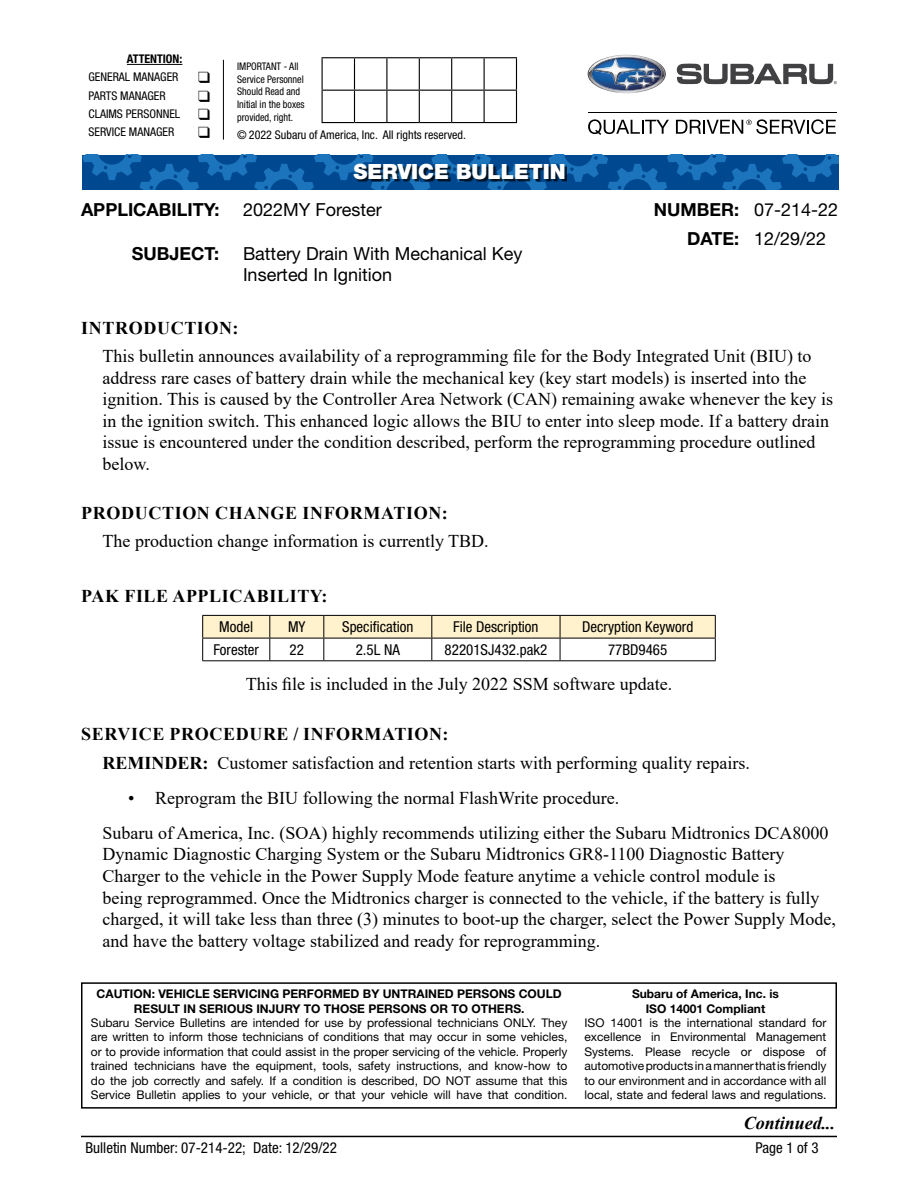
<style>
.page{position:relative;width:918px;height:1188px;background:#fff}
.page>*{position:absolute;margin:0;border:0;box-sizing:border-box;transform-origin:0 0}
.t1{font:900 21px "Helvetica Neue LT Std";color:#fff}
.t2{font:18px/21.6px "Times New Roman";color:#000}
.t3{font:18px/28.3px "Helvetica Neue LT Std";color:#000}
.t4{font:700 18px "Times New Roman";letter-spacing:.035em;color:#000}
.t5{font:700 18px "Helvetica Neue LT Std";color:#000}
.t6{font:italic 700 18px "Times New Roman";color:#000}
.t7{font:condensed 15px "Helvetica Neue LT Std";color:#000}
.t8{font:12px/14.4px "Helvetica Neue LT Std";color:#000;text-align:justify}
.t9{font:700 12px/14.4px "Helvetica Neue LT Std";color:#000;text-align:center}
.t10{font:condensed 12px "Helvetica Neue LT Std";color:#000}
.t11{font:700 condensed 12px "Helvetica Neue LT Std";color:#000}
.t12{font:condensed 10.5px/12.6px "Helvetica Neue LT Std";color:#000;scale:.96 1}
.s1{font-weight:700}
</style>
<div class="page">
<hr style="left:81px;top:1136px;width:756px;height:1px;background:#000">
<svg style="left:82px;top:155px;width:757px;height:34px;background:#09579e"></svg>
<div style="left:355px;top:165px;width:211px;height:17px;background:#000;opacity:.75"></div>
<div style="left:81px;top:982px;width:756px;height:127px;border:2px solid #000"></div>
<svg style="left:202px;top:615px;width:514px;height:45px"></svg>
<hr style="left:202px;top:660px;width:68px;height:1px;background:#000">
<hr style="left:270px;top:660px;width:54px;height:1px;background:#000">
<hr style="left:324px;top:660px;width:108px;height:1px;background:#000">
<hr style="left:432px;top:660px;width:128px;height:1px;background:#000">
<hr style="left:560px;top:660px;width:156px;height:1px;background:#000">
<hr style="left:127px;top:64px;width:55px;height:1px;background:#000">
<hr style="left:322px;top:57px;width:33px;height:1px;background:#000">
<hr style="left:322px;top:58px;width:1px;height:32px;background:#000">
<hr style="left:355px;top:57px;width:32px;height:1px;background:#000">
<hr style="left:354px;top:58px;width:1px;height:32px;background:#000">
<hr style="left:387px;top:57px;width:32px;height:1px;background:#000">
<hr style="left:386px;top:58px;width:1px;height:32px;background:#000">
<hr style="left:419px;top:57px;width:33px;height:1px;background:#000">
<hr style="left:419px;top:58px;width:1px;height:32px;background:#000">
<hr style="left:452px;top:57px;width:32px;height:1px;background:#000">
<hr style="left:451px;top:58px;width:1px;height:32px;background:#000">
<hr style="left:484px;top:57px;width:33px;height:1px;background:#000">
<hr style="left:484px;top:58px;width:1px;height:32px;background:#000">
<hr style="left:516px;top:58px;width:1px;height:32px;background:#000">
<hr style="left:322px;top:90px;width:33px;height:1px;background:#000">
<hr style="left:322px;top:91px;width:1px;height:31px;background:#000">
<hr style="left:355px;top:90px;width:32px;height:1px;background:#000">
<hr style="left:354px;top:91px;width:1px;height:31px;background:#000">
<hr style="left:387px;top:90px;width:32px;height:1px;background:#000">
<hr style="left:386px;top:91px;width:1px;height:31px;background:#000">
<hr style="left:419px;top:90px;width:33px;height:1px;background:#000">
<hr style="left:419px;top:91px;width:1px;height:31px;background:#000">
<hr style="left:452px;top:90px;width:32px;height:1px;background:#000">
<hr style="left:451px;top:91px;width:1px;height:31px;background:#000">
<hr style="left:484px;top:90px;width:33px;height:1px;background:#000">
<hr style="left:484px;top:91px;width:1px;height:31px;background:#000">
<hr style="left:516px;top:91px;width:1px;height:31px;background:#000">
<hr style="left:322px;top:122px;width:33px;height:1px;background:#000">
<hr style="left:355px;top:122px;width:32px;height:1px;background:#000">
<hr style="left:387px;top:122px;width:32px;height:1px;background:#000">
<hr style="left:419px;top:122px;width:33px;height:1px;background:#000">
<hr style="left:452px;top:122px;width:32px;height:1px;background:#000">
<hr style="left:484px;top:122px;width:33px;height:1px;background:#000">
<hr style="left:223px;top:60px;width:1px;height:80px;background:#000">
<svg style="left:588px;top:55px;width:78px;height:38px"></svg>
<svg style="left:677px;top:64px;width:160px;height:20px"></svg>
<hr style="left:588px;top:112px;width:249px;height:1px;background:#000">
<svg style="left:588px;top:119px;width:81px;height:16px"></svg>
<svg style="left:676px;top:119px;width:160px;height:15px"></svg>
<p class="t11" style="left:127px;top:52px;width:57px">ATTENTION:</p>
<p class="t10" style="left:89px;top:70px;width:92px">GENERAL MANAGER</p>
<p class="t10" style="left:89px;top:88px;width:79px">PARTS MANAGER</p>
<p class="t10" style="left:89px;top:106px;width:93px">CLAIMS PERSONNEL</p>
<p class="t10" style="left:89px;top:125px;width:87px">SERVICE MANAGER</p>
<p class="t12" style="left:237px;top:60px;width:72px">IMPORTANT - All<br>Service Personnel<br>Should Read and<br>Initial in the boxes provided, right.</p>
<p class="t10" style="left:237px;top:128px;width:230px">© 2022 Subaru of America, Inc. All rights reserved.</p>
<p class="t1" style="left:353px;top:159px;width:214px">SERVICE BULLETIN</p>
<p class="t5" style="left:81px;top:199px;width:140px">APPLICABILITY:</p>
<p class="t3" style="left:243px;top:195px;width:140px">2022MY Forester</p>
<p class="t5" style="left:132px;top:242px;width:89px">SUBJECT:</p>
<p class="t3" style="left:243px;top:242px;width:281px;line-height:21.6px">Battery Drain With Mechanical Key<br>Inserted In Ignition</p>
<p class="t4" style="left:81px;top:315px;width:159px">INTRODUCTION:</p>
<p class="t2" style="left:103px;top:345px;width:732px">This bulletin announces availability of a reprogramming file for the Body Integrated Unit (BIU) to address rare cases of battery drain while the mechanical key (key start models) is inserted into the ignition. This is caused by the Controller Area Network (CAN) remaining awake whenever the key is in the ignition switch. This enhanced logic allows the BIU to enter into sleep mode. If a battery drain issue is encountered under the condition described, perform the reprogramming procedure outlined below.</p>
<p class="t4" style="left:81px;top:500px;width:368px">PRODUCTION CHANGE INFORMATION:</p>
<p class="t2" style="left:103px;top:530px;width:388px">The production change information is currently TBD.</p>
<p class="t4" style="left:81px;top:583px;width:248px">PAK FILE APPLICABILITY:</p>
<p class="t7" style="left:219px;top:618px;width:35px">Model</p>
<p class="t7" style="left:288px;top:618px;width:19px">MY</p>
<p class="t7" style="left:342px;top:618px;width:73px">Specification</p>
<p class="t7" style="left:453px;top:618px;width:87px">File Description</p>
<p class="t7" style="left:582px;top:618px;width:113px">Decryption Keyword</p>
<p class="t7" style="left:214px;top:641px;width:47px">Forester</p>
<p class="t7" style="left:290px;top:641px;width:16px">22</p>
<p class="t7" style="left:356px;top:641px;width:46px">2.5L NA</p>
<p class="t7" style="left:445px;top:641px;width:104px">82201SJ432.pak2</p>
<p class="t7" style="left:608px;top:641px;width:61px">77BD9465</p>
<p class="t2" style="left:246px;top:673px;width:428px">This file is included in the July 2022 SSM software update.</p>
<p class="t2" style="left:103px;top:719px;width:649px;line-height:28.3px;text-indent:-21px"><span class="s1">SERVICE PROCEDURE / INFORMATION:<br>REMINDER:</span> Customer satisfaction and retention starts with performing quality repairs.</p>
<p class="t2" style="left:103px;top:780px;width:727px;line-height:35.1px;text-indent:26px">• Reprogram the BIU following the normal FlashWrite procedure.<br>Subaru of America, Inc. (SOA) highly recommends utilizing either the Subaru Midtronics DCA8000</p>
<p class="t2" style="left:103px;top:843px;width:735px">Dynamic Diagnostic Charging System or the Subaru Midtronics GR8-1100 Diagnostic Battery Charger to the vehicle in the Power Supply Mode feature anytime a vehicle control module is<br>being reprogrammed. Once the Midtronics charger is connected to the vehicle, if the battery is fully charged, it will take less than three (3) minutes to boot-up the charger, select the Power Supply Mode, and have the battery voltage stabilized and ready for reprogramming.</p>
<p class="t3" style="left:687px;top:195px;width:153px;text-indent:-33px"><span class="s1">NUMBER:</span> 07-214-22<br><span class="s1">DATE:</span> 12/29/22</p>
<p class="t9" style="left:97px;top:986px;width:467px">CAUTION: VEHICLE SERVICING PERFORMED BY UNTRAINED PERSONS COULD<br>RESULT IN SERIOUS INJURY TO THOSE PERSONS OR TO OTHERS.</p>
<p class="t8" style="left:91px;top:1015px;width:478px">Subaru Service Bulletins are intended for use by professional technicians ONLY. They are written to inform those technicians of conditions that may occur in some vehicles, or to provide information that could assist in the proper servicing of the vehicle. Properly trained technicians have the equipment, tools, safety instructions, and know-how to do the job correctly and safely. If a condition is described, DO NOT assume that this Service Bulletin applies to your vehicle, or that your vehicle will have that condition.</p>
<p class="t9" style="left:632px;top:986px;width:148px">Subaru of America, Inc. is<br>ISO 14001 Compliant</p>
<p class="t8" style="left:585px;top:1015px;width:243px">ISO 14001 is the international standard for excellence in Environmental Management Systems. Please recycle or dispose of automotive products in a manner that is friendly to our environment and in accordance with all local, state and federal laws and regulations.</p>
<p class="t6" style="left:744px;top:1111px;width:93px">Continued...</p>
<p class="t7" style="left:86px;top:1138px;width:253px">Bulletin Number: 07-214-22; Date: 12/29/22</p>
<p class="t7" style="left:756px;top:1138px;width:65px">Page 1 of 3</p>
</div>
